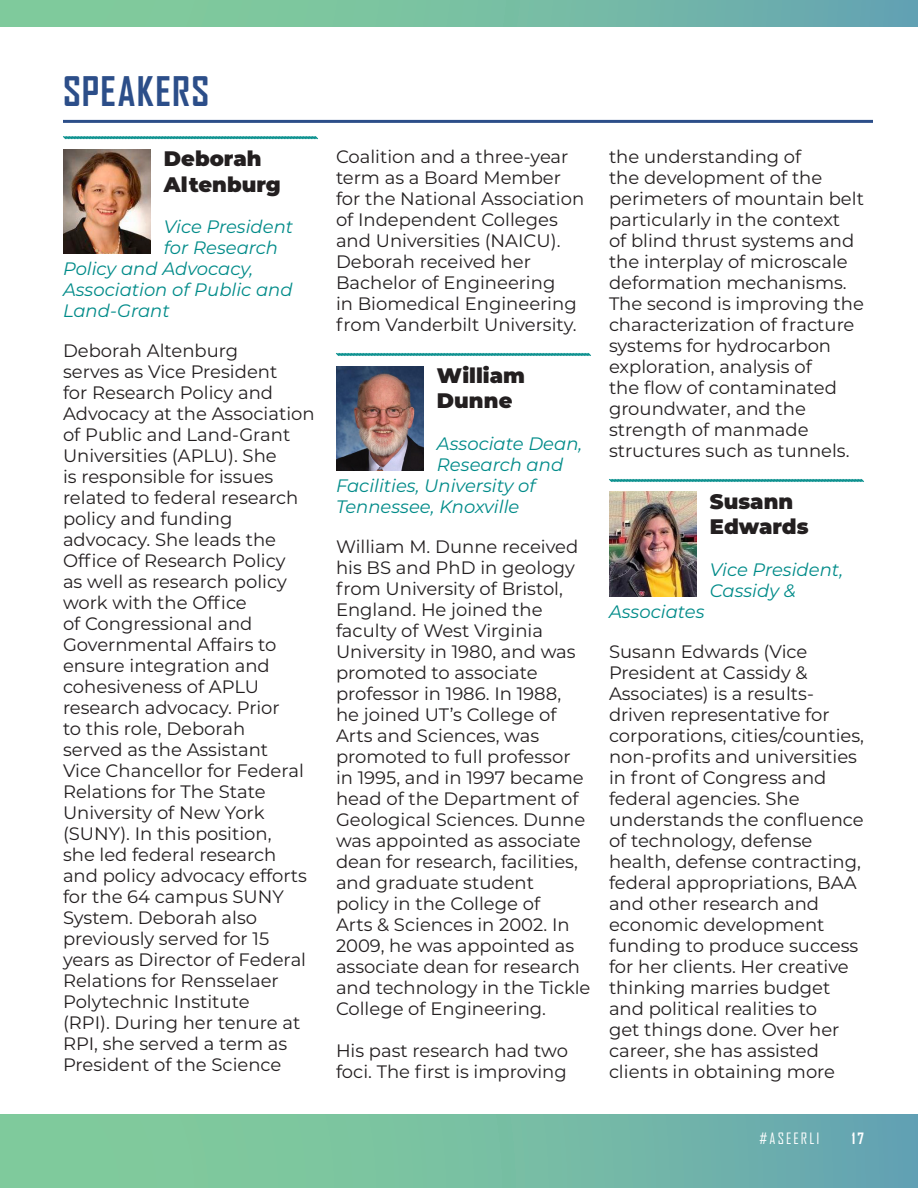
<style>
.page{position:relative;width:918px;height:1188px;background:#fff}
.page>*{position:absolute;margin:0;border:0;box-sizing:border-box;transform-origin:0 0}
.Heading{font:700 39px "Agency FB";letter-spacing:.03em;color:#2c4e89}
.Directors{font:900 21px/25.5px "Montserrat";color:#231f20}
.Body{font:18px/21px "Montserrat";color:#231f20}
.Body-2{font:italic 18px/21px "Montserrat";color:#008b89}
.t1{font:15px "Agency FB";letter-spacing:.14em;color:#fff}
.t2{font:700 15px "Agency FB";color:#fff}
</style>
<div class="page">
<div style="left:0;top:1115px;width:918px;height:73px;background:linear-gradient(to right,#85d298,#68a8b0)"></div>
<div style="left:0;top:0;width:918px;height:27px;background:linear-gradient(to right,#85d298,#68a8b0)"></div>
<svg style="left:63px;top:136px;width:255px;height:4px"></svg>
<img style="left:63px;top:149px;width:87px;height:105px">
<svg style="left:336px;top:353px;width:255px;height:3px"></svg>
<img style="left:336px;top:366px;width:87px;height:105px">
<svg style="left:609px;top:479px;width:255px;height:3px"></svg>
<img style="left:609px;top:492px;width:87px;height:104px">
<hr style="left:63px;top:120px;width:810px;height:3px;background:#2c4e89">
<p class="Heading" style="left:63px;top:68px;width:148px">SPEAKERS</p>
<p class="Directors" style="left:164px;top:145px;width:118px">Deborah<br>Altenburg</p>
<p class="Body-2" style="left:164px;top:215px;width:131px">Vice President</p>
<p class="Body-2" style="left:164px;top:236px;width:116px">for Research</p>
<p class="Body-2" style="left:63px;top:257px;width:192px">Policy and Advocacy,</p>
<p class="Body-2" style="left:63px;top:278px;width:231px">Association of Public and</p>
<p class="Body-2" style="left:63px;top:299px;width:108px">Land-Grant</p>
<p class="Body" style="left:63px;top:340px;width:253px">Deborah Altenburg<br>serves as Vice President<br>for Research Policy and<br>Advocacy at the Association of Public and Land-Grant<br>Universities (APLU). She<br>is responsible for issues related to federal research policy and funding advocacy. She leads the<br>Office of Research Policy<br>as well as research policy work with the Office<br>of Congressional and<br>Governmental Affairs to ensure integration and cohesiveness of APLU research advocacy. Prior<br>to this role, Deborah<br>served as the Assistant<br>Vice Chancellor for Federal<br>Relations for The State<br>University of New York (SUNY). In this position,<br>she led federal research and policy advocacy efforts for the 64 campus SUNY<br>System. Deborah also previously served for 15 years as Director of Federal<br>Relations for Rensselaer<br>Polytechnic Institute<br>(RPI). During her tenure at<br>RPI, she served a term as<br>President of the Science</p>
<p class="Body" style="left:336px;top:146px;width:250px">Coalition and a three-year term as a Board Member for the National Association of Independent Colleges and Universities (NAICU).<br>Deborah received her<br>Bachelor of Engineering<br>in Biomedical Engineering from Vanderbilt University.</p>
<p class="Directors" style="left:437px;top:361px;width:90px">William<br>Dunne</p>
<p class="Body-2" style="left:437px;top:432px;width:147px">Associate Dean,</p>
<p class="Body-2" style="left:437px;top:453px;width:128px">Research and</p>
<p class="Body-2" style="left:336px;top:474px;width:201px">Facilities, University of</p>
<p class="Body-2" style="left:336px;top:495px;width:185px">Tennessee, Knoxville</p>
<p class="Body" style="left:336px;top:536px;width:256px">William M. Dunne received his BS and PhD in geology from University of Bristol,<br>England. He joined the faculty of West Virginia<br>University in 1980, and was promoted to associate professor in 1986. In 1988,<br>he joined UT’s College of<br>Arts and Sciences, was promoted to full professor in 1995, and in 1997 became head of the Department of<br>Geological Sciences. Dunne was appointed as associate dean for research, facilities, and graduate student policy in the College of<br>Arts &amp; Sciences in 2002. In<br>2009, he was appointed as associate dean for research and technology in the Tickle<br>College of Engineering.</p>
<p class="Body" style="left:336px;top:1040px;width:234px">His past research had two foci. The first is improving</p>
<p class="Body" style="left:609px;top:146px;width:257px">the understanding of<br>the development of the perimeters of mountain belt particularly in the context<br>of blind thrust systems and the interplay of microscale deformation mechanisms.<br>The second is improving the characterization of fracture systems for hydrocarbon exploration, analysis of<br>the flow of contaminated groundwater, and the strength of manmade structures such as tunnels.</p>
<p class="Directors" style="left:710px;top:487px;width:100px">Susann<br>Edwards</p>
<p class="Body-2" style="left:710px;top:558px;width:135px">Vice President,<br>Cassidy &amp;</p>
<p class="Body-2" style="left:609px;top:600px;width:97px">Associates</p>
<p class="Body" style="left:609px;top:641px;width:257px">Susann Edwards (Vice<br>President at Cassidy &amp;<br>Associates) is a results&shy;driven representative for corporations, cities/counties, non-profits and universities in front of Congress and federal agencies. She understands the confluence of technology, defense health, defense contracting, federal appropriations, BAA and other research and economic development funding to produce success for her clients. Her creative thinking marries budget and political realities to<br>get things done. Over her career, she has assisted clients in obtaining more</p>
<p class="t1" style="left:760px;top:1130px;width:61px">#ASEERLI</p>
<p class="t2" style="left:852px;top:1129px;width:14px">17</p>
</div>
